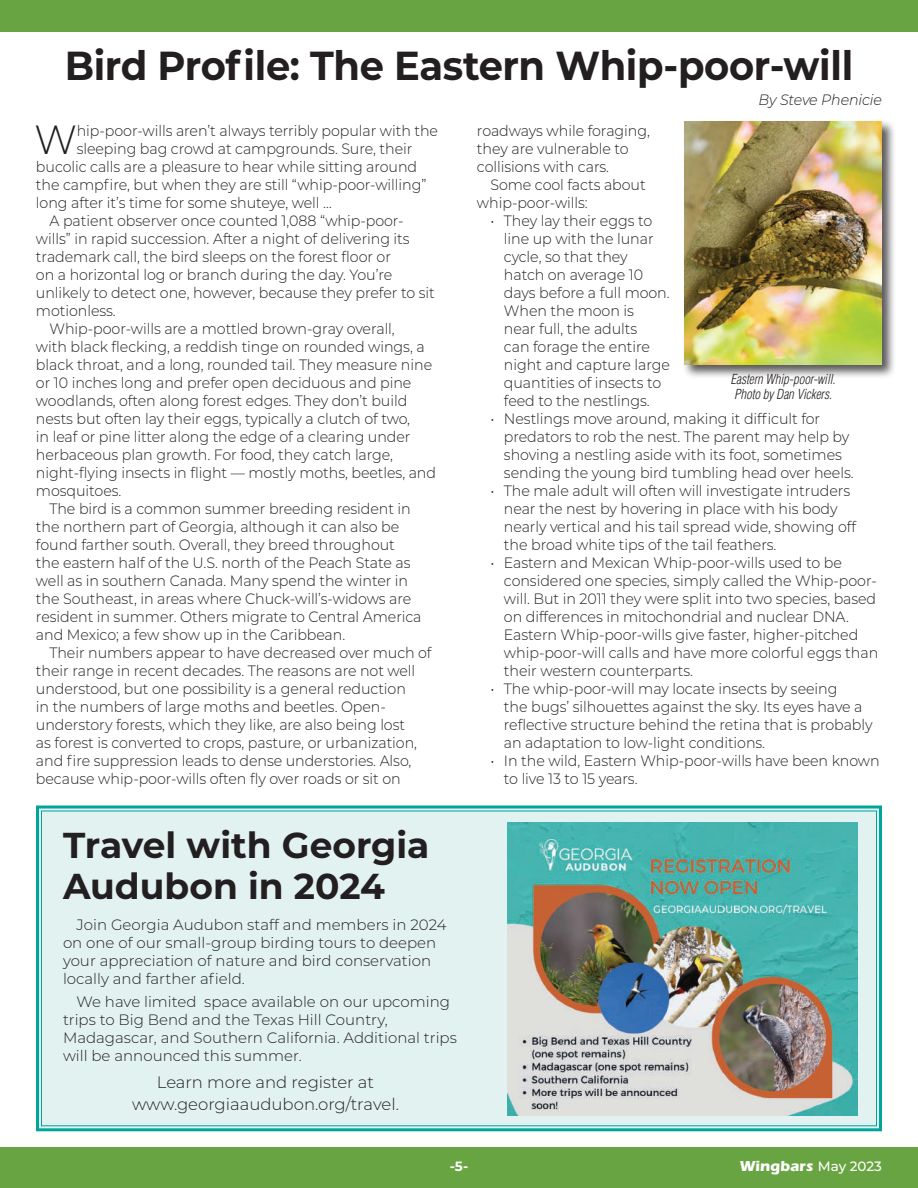
<style>
.page{position:relative;width:918px;height:1188px;background:#fff}
.page>*{position:absolute;margin:0;border:0;box-sizing:border-box;transform-origin:0 0}
.t1{font:300 40.65px "Montserrat";color:#231f20;scale:.95 1}
.t2{font:700 40.5px "Montserrat";letter-spacing:-.01em;color:#231f20;scale:.95 1}
.t3{font:700 36px/40.5px "Montserrat";color:#231f20}
.t4{font:300 16.5px/22.5px "Montserrat";color:#231f20;text-align:center}
.t5{font:300 15px/18px "Montserrat";letter-spacing:-.005em;color:#231f20;scale:.95 1}
.t6{font:300 15px/18px "Montserrat";letter-spacing:-.005em;color:#231f20}
.t7{font:700 15px "Itc Eras";color:#fff}
.t8{font:italic 300 15px "Montserrat";letter-spacing:-.01em;color:#231f20;scale:.95 1}
.t9{font:italic 300 condensed 13.5px/15px "Helvetica";letter-spacing:-.005em;color:#231f20;scale:.95 1}
.t10{font:700 13.5px "Montserrat";color:#fff}
.s1{font-family:"Montserrat";font-weight:500;font-size:13.5px}
</style>
<div class="page">
<div style="left:0;top:1148px;width:918px;height:40px;background:#69a442"></div>
<div style="left:0;top:0;width:918px;height:32px;background:#69a442"></div>
<svg style="left:36px;top:805px;width:846px;height:327px;background:#d6edec"></svg>
<div style="left:682px;top:120px;width:214px;height:259px;background:#231f20;opacity:.75"></div>
<img style="left:684px;top:122px;width:198px;height:242px">
<img style="left:507px;top:822px;width:351px;height:294px">
<h2 class="t2" style="left:65px;top:36px;width:832px">Bird Profile: The Eastern Whip-poor-will</h2>
<p class="t8" style="left:759px;top:90px;width:131px">By Steve Phenicie</p>
<h1 class="t1" style="left:34px;top:112px;width:46px">W</h1>
<p class="t5" style="left:77px;top:121px;width:382px">hip-poor-wills aren’t always terribly popular with the</p>
<p class="t5" style="left:77px;top:139px;width:355px">sleeping bag crowd at campgrounds. Sure, their</p>
<p class="t5" style="left:36px;top:157px;width:403px">bucolic calls are a pleasure to hear while sitting around</p>
<p class="t5" style="left:36px;top:175px;width:413px">the campfire, but when they are still “whip-poor-willing”</p>
<p class="t5" style="left:36px;top:193px;width:313px">long after it’s time for some shuteye, well …</p>
<p class="t5" style="left:49px;top:211px;width:374px">A patient observer once counted 1,088 “whip-poor-</p>
<p class="t5" style="left:36px;top:229px;width:395px">wills” in rapid succession. After a night of delivering its</p>
<p class="t5" style="left:36px;top:247px;width:375px">trademark call, the bird sleeps on the forest floor or</p>
<p class="t5" style="left:36px;top:265px;width:377px">on a horizontal log or branch during the day. You’re</p>
<p class="t5" style="left:36px;top:283px;width:421px">unlikely to detect one, however, because they prefer to sit</p>
<p class="t5" style="left:36px;top:301px;width:86px">motionless.</p>
<p class="t5" style="left:49px;top:319px;width:365px">Whip-poor-wills are a mottled brown-gray overall,</p>
<p class="t5" style="left:36px;top:337px;width:411px">with black flecking, a reddish tinge on rounded wings, a</p>
<p class="t5" style="left:36px;top:355px;width:419px">black throat, and a long, rounded tail. They measure nine</p>
<p class="t5" style="left:36px;top:373px;width:397px">or 10 inches long and prefer open deciduous and pine</p>
<p class="t5" style="left:36px;top:391px;width:392px">woodlands, often along forest edges. They don’t build</p>
<p class="t5" style="left:36px;top:409px;width:395px">nests but often lay their eggs, typically a clutch of two,</p>
<p class="t5" style="left:36px;top:427px;width:396px">in leaf or pine litter along the edge of a clearing under</p>
<p class="t5" style="left:36px;top:445px;width:377px">herbaceous plan growth. For food, they catch large,</p>
<p class="t5" style="left:36px;top:463px;width:423px">night-flying insects in flight — mostly moths, beetles, and</p>
<p class="t5" style="left:36px;top:481px;width:91px">mosquitoes.</p>
<p class="t5" style="left:49px;top:499px;width:382px">The bird is a common summer breeding resident in</p>
<p class="t5" style="left:36px;top:517px;width:384px">the northern part of Georgia, although it can also be</p>
<p class="t5" style="left:36px;top:535px;width:379px">found farther south. Overall, they breed throughout</p>
<p class="t5" style="left:36px;top:553px;width:396px">the eastern half of the U.S. north of the Peach State as</p>
<p class="t5" style="left:36px;top:571px;width:393px">well as in southern Canada. Many spend the winter in</p>
<p class="t5" style="left:36px;top:589px;width:397px">the Southeast, in areas where Chuck-will’s-widows are</p>
<p class="t5" style="left:36px;top:607px;width:407px">resident in summer. Others migrate to Central America</p>
<p class="t5" style="left:36px;top:625px;width:327px">and Mexico; a few show up in the Caribbean.</p>
<p class="t5" style="left:49px;top:643px;width:404px">Their numbers appear to have decreased over much of</p>
<p class="t5" style="left:36px;top:661px;width:401px">their range in recent decades. The reasons are not well</p>
<p class="t5" style="left:36px;top:679px;width:391px">understood, but one possibility is a general reduction</p>
<p class="t5" style="left:36px;top:697px;width:370px">in the numbers of large moths and beetles. Open-</p>
<p class="t5" style="left:36px;top:715px;width:390px">understory forests, which they like, are also being lost</p>
<p class="t5" style="left:36px;top:733px;width:403px">as forest is converted to crops, pasture, or urbanization,</p>
<p class="t5" style="left:36px;top:751px;width:397px">and fire suppression leads to dense understories. Also,</p>
<p class="t5" style="left:36px;top:769px;width:386px">because whip-poor-wills often fly over roads or sit on</p>
<h3 class="t3" style="left:63px;top:824px;width:368px">Travel with Georgia<br>Audubon in 2024</h3>
<p class="t6" style="left:63px;top:916px;width:385px;text-indent:14px">Join Georgia Audubon staff and members in 2024 on one of our small-group birding tours to deepen your appreciation of nature and bird conservation locally and farther afield.</p>
<p class="t6" style="left:63px;top:992px;width:395px;text-indent:14px">We have limited space available on our upcoming trips to Big Bend and the Texas Hill Country, Madagascar, and Southern California. Additional trips will be announced this summer.</p>
<p class="t4" style="left:132px;top:1070px;width:268px">Learn more and register at www.georgiaaudubon.org/travel.</p>
<p class="t5" style="left:477px;top:121px;width:184px">roadways while foraging, they are vulnerable to collisions with cars.</p>
<p class="t5" style="left:477px;top:175px;width:179px;text-indent:13px">Some cool facts about whip-poor-wills:</p>
<p class="t5" style="left:504px;top:211px;width:176px;text-indent:-13px">• They lay their eggs to line up with the lunar cycle, so that they hatch on average 10 days before a full moon.<br>When the moon is<br>near full, the adults<br>can forage the entire night and capture large quantities of insects to feed to the nestlings.</p>
<p class="t5" style="left:504px;top:409px;width:370px;text-indent:-13px">• Nestlings move around, making it difficult for predators to rob the nest. The parent may help by shoving a nestling aside with its foot, sometimes sending the young bird tumbling head over heels.</p>
<p class="t5" style="left:504px;top:481px;width:372px;text-indent:-13px">• The male adult will often will investigate intruders near the nest by hovering in place with his body nearly vertical and his tail spread wide, showing off the broad white tips of the tail feathers.</p>
<p class="t5" style="left:504px;top:553px;width:395px;text-indent:-13px">• Eastern and Mexican Whip-poor-wills used to be considered one species, simply called the Whip-poor&shy;will. But in 2011 they were split into two species, based on differences in mitochondrial and nuclear DNA.<br>Eastern Whip-poor-wills give faster, higher-pitched whip-poor-will calls and have more colorful eggs than their western counterparts.</p>
<p class="t5" style="left:504px;top:679px;width:390px;text-indent:-13px">• The whip-poor-will may locate insects by seeing<br>the bugs’ silhouettes against the sky. Its eyes have a reflective structure behind the retina that is probably an adaptation to low-light conditions.</p>
<p class="t5" style="left:504px;top:751px;width:397px;text-indent:-13px">• In the wild, Eastern Whip-poor-wills have been known to live 13 to 15 years.</p>
<p class="t9" style="left:731px;top:372px;width:112px">Eastern Whip-poor-will.<br>Photo by Dan Vickers.</p>
<p class="t10" style="left:450px;top:1157px;width:20px">-5-</p>
<p class="t7" style="left:740px;top:1157px;width:143px">Wingbars <span class="s1">May 2023</span></p>
</div>
